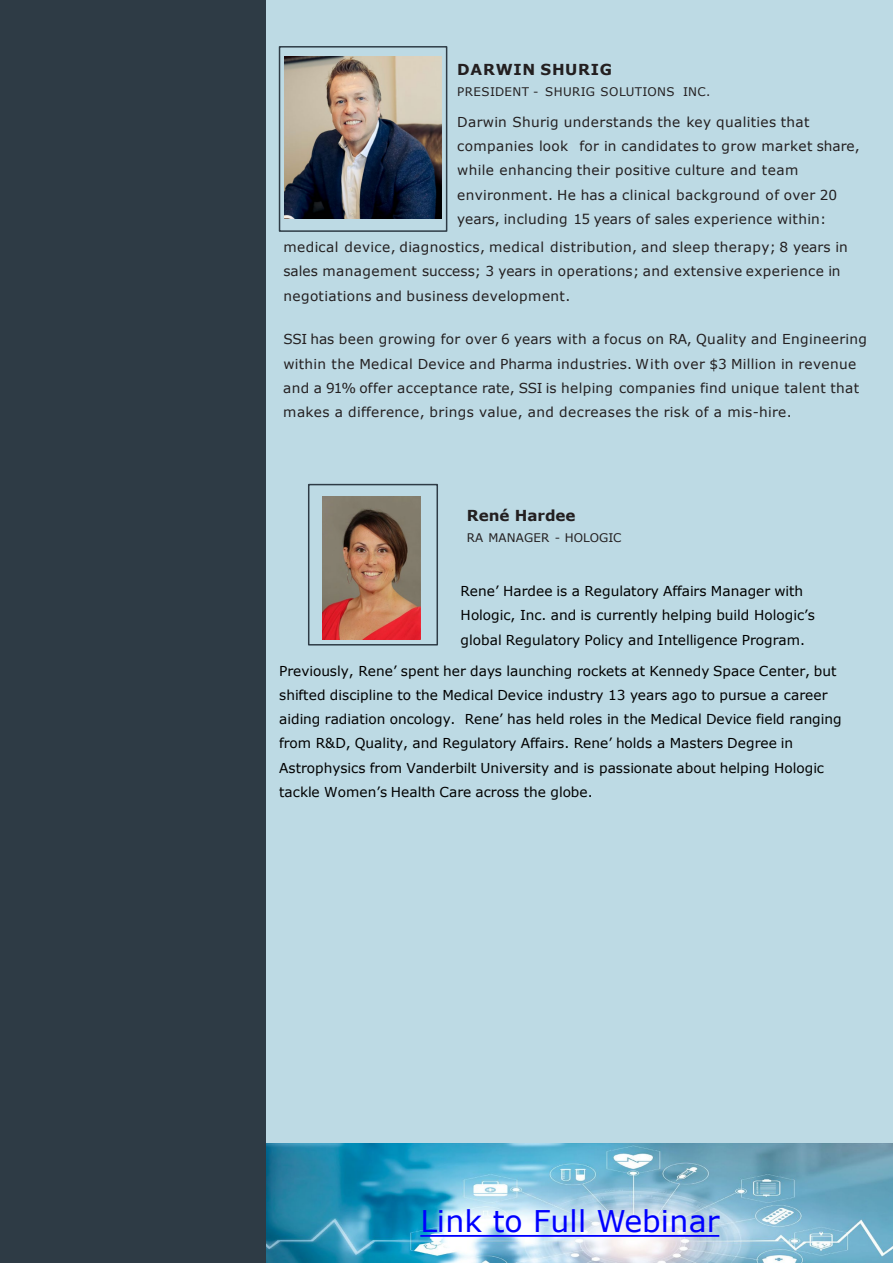
<style>
.page{position:relative;width:893px;height:1263px;background:#fff}
.page>*{position:absolute;margin:0;border:0;box-sizing:border-box;transform-origin:0 0}
.t1{font:29.85px "Verdana";letter-spacing:.005em;color:#00f}
.t2{font:700 15.15px "Verdana";letter-spacing:.04em;color:#231f20}
.t3{font:700 15.15px "Verdana";letter-spacing:.005em;color:#231f20}
.t4{font:13.65px/24.3px "Verdana";letter-spacing:.025em;color:#231f20}
.t5{font:13.65px/24.3px "Verdana";color:#000}
.t6{font:11.85px "Verdana";letter-spacing:.02em;color:#231f20}
</style>
<div class="page">
<div style="left:265px;top:0;width:627px;height:1263px;background:#bddae4"></div>
<div style="left:308px;top:484px;width:130px;height:161px;border:2px solid #2e3b45"></div>
<div style="left:279px;top:46px;width:168px;height:186px;border:2px solid #2e3b45"></div>
<img style="left:266px;top:1143px;width:626px;height:120px">
<svg style="left:420px;top:1235px;width:299px;height:2px"></svg>
<div style="left:0;top:0;width:266px;height:1263px;background:#2e3b45"></div>
<img style="left:284px;top:57px;width:158px;height:162px">
<img style="left:323px;top:496px;width:97px;height:144px">
<p class="t2" style="left:457px;top:58px;width:156px">DARWIN SHURIG</p>
<p class="t6" style="left:457px;top:83px;width:255px">PRESIDENT - SHURIG SOLUTIONS INC.</p>
<p class="t4" style="left:457px;top:109px;width:404px">Darwin Shurig understands the key qualities that companies look for in candidates to grow market share, while enhancing their positive culture and team environment. He has a clinical background of over 20 years, including 15 years of sales experience within:</p>
<p class="t4" style="left:283px;top:235px;width:566px">medical device, diagnostics, medical distribution, and sleep therapy; 8 years in sales management success; 3 years in operations; and extensive experience in negotiations and business development.</p>
<p class="t4" style="left:283px;top:327px;width:585px">SSI has been growing for over 6 years with a focus on RA, Quality and Engineering within the Medical Device and Pharma industries. With over $3 Million in revenue and a 91% offer acceptance rate, SSI is helping companies find unique talent that makes a difference, brings value, and decreases the risk of a mis-hire.</p>
<p class="t3" style="left:467px;top:504px;width:110px">René Hardee</p>
<p class="t6" style="left:467px;top:529px;width:156px">RA MANAGER - HOLOGIC</p>
<p class="t5" style="left:460px;top:579px;width:356px">Rene’ Hardee is a Regulatory Affairs Manager with<br>Hologic, Inc. and is currently helping build Hologic’s global Regulatory Policy and Intelligence Program.</p>
<p class="t5" style="left:279px;top:658px;width:564px">Previously, Rene’ spent her days launching rockets at Kennedy Space Center, but shifted discipline to the Medical Device industry 13 years ago to pursue a career aiding radiation oncology. Rene’ has held roles in the Medical Device field ranging from R&amp;D, Quality, and Regulatory Affairs. Rene’ holds a Masters Degree in Astrophysics from Vanderbilt University and is passionate about helping Hologic tackle Women’s Health Care across the globe.</p>
<p class="t1" style="left:420px;top:1201px;width:300px">Link to Full Webinar</p>
</div>
